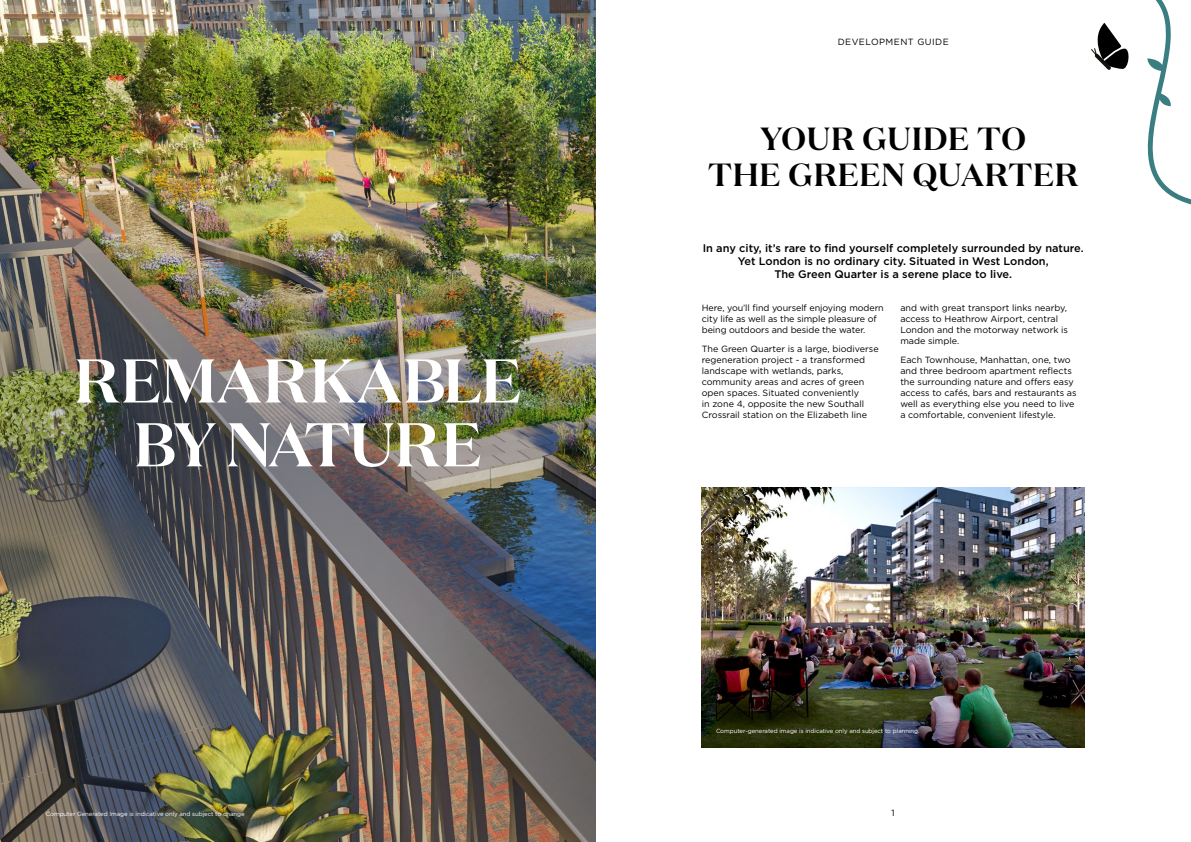
<style>
.page{position:relative;width:1191px;height:842px;background:#fff}
.page>*{position:absolute;margin:0;border:0;box-sizing:border-box;transform-origin:0 0}
.TGQ___Domaine_large{font:600 61.6px "Domaine Display";letter-spacing:.025em;color:#fff}
.TGQ___Domaine_large-2{font:600 61.6px "Domaine Display";letter-spacing:-.025em;color:#fff}
.t1{font:600 32px/36px "Domaine Display";letter-spacing:.025em;color:#000;text-align:center}
.TGQ___Intro_12pt{font:500 11px/13px "Gotham";color:#000;text-align:center}
.TGQ___Text_9pt{font:9px/11px "Gotham";color:#000}
.TGQ___Text_9pt-2{font:9px "Gotham";letter-spacing:.05em;color:#000}
.TGQ___Notes-Info_6pt{font:6px "Gotham";letter-spacing:-.01em;color:#fff}
</style>
<div class="page">
<img style="left:702px;top:487px;width:382px;height:260px">
<img style="left:0;top:0;width:595px;height:842px">
<svg style="left:1091px;top:0;width:100px;height:205px"></svg>
<p class="TGQ___Domaine_large" style="left:74px;top:341px;width:448px">REMARKABLE</p>
<p class="TGQ___Domaine_large-2" style="left:134px;top:405px;width:349px">BY NATURE</p>
<p class="TGQ___Notes-Info_6pt" style="left:46px;top:810px;width:200px">Computer Generated Image is indicative only and subject to change</p>
<p class="TGQ___Text_9pt-2" style="left:837px;top:37px;width:112px">DEVELOPMENT GUIDE</p>
<p class="t1" style="left:708px;top:121px;width:372px">YOUR GUIDE TO<br>THE GREEN QUARTER</p>
<p class="TGQ___Intro_12pt" style="left:702px;top:242px;width:382px">In any city, it’s rare to find yourself completely surrounded by nature.<br>Yet London is no ordinary city. Situated in West London,<br>The Green Quarter is a serene place to live.</p>
<p class="TGQ___Text_9pt" style="left:702px;top:302px;width:183px">Here, you’ll find yourself enjoying modern city life as well as the simple pleasure of being outdoors and beside the water.</p>
<p class="TGQ___Text_9pt" style="left:702px;top:344px;width:178px">The Green Quarter is a large, biodiverse regeneration project - a transformed landscape with wetlands, parks, community areas and acres of green open spaces. Situated conveniently<br>in zone 4, opposite the new Southall Crossrail station on the Elizabeth line</p>
<p class="TGQ___Text_9pt" style="left:900px;top:302px;width:169px">and with great transport links nearby, access to Heathrow Airport, central<br>London and the motorway network is made simple.</p>
<p class="TGQ___Text_9pt" style="left:900px;top:355px;width:178px">Each Townhouse, Manhattan, one, two and three bedroom apartment reflects the surrounding nature and offers easy access to cafés, bars and restaurants as well as everything else you need to live a comfortable, convenient lifestyle.</p>
<p class="TGQ___Notes-Info_6pt" style="left:716px;top:727px;width:205px">Computer-generated image is indicative only and subject to planning.</p>
<p class="TGQ___Text_9pt" style="left:891px;top:807px;width:5px">1</p>
</div>
